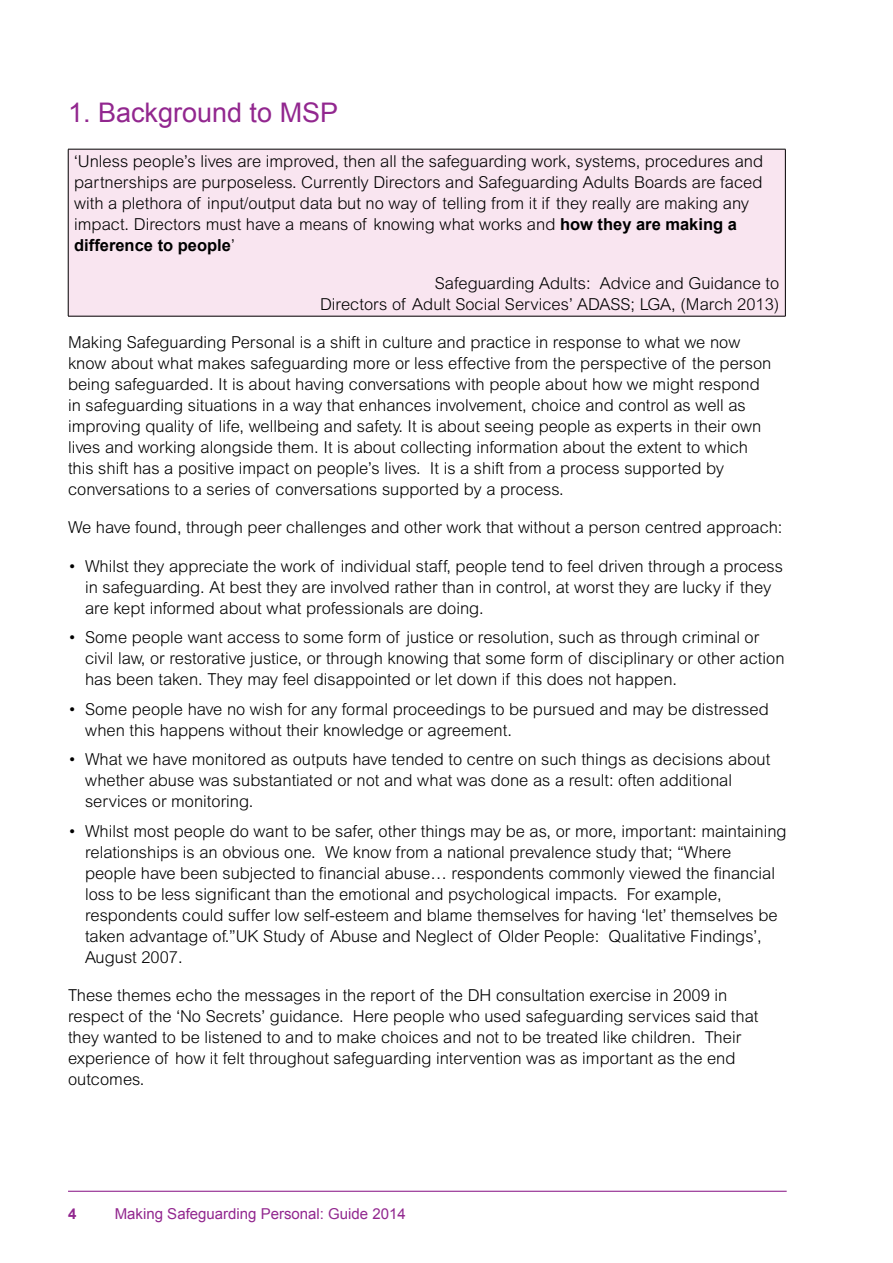
<style>
.page{position:relative;width:893px;height:1263px;background:#fff}
.page>*{position:absolute;margin:0;border:0;box-sizing:border-box;transform-origin:0 0}
.t1{font:27px "Arial";color:#92278f}
.t2{font:300 16.5px/21px "Arial MT Std";color:#000}
.t3{font:700 16.5px "Arial";color:#000}
.t4{font:15px "Arial";color:#92278f}
.t5{font:700 15px "Arial";color:#92278f}
.s1{font-family:"Arial";font-weight:700}
.s2{font-family:"Arial MT Std";font-weight:300}
</style>
<div class="page">
<hr style="left:68px;top:1191px;width:719px;height:1px;background:#92278f">
<div style="left:68px;top:149px;width:717px;height:167px;background:#f9e5f0"></div>
<hr style="left:68px;top:149px;width:717px;height:1px;background:#000">
<hr style="left:68px;top:149px;width:1px;height:167px;background:#000">
<hr style="left:785px;top:149px;width:1px;height:167px;background:#000">
<hr style="left:68px;top:316px;width:717px;height:1px;background:#000">
<h1 class="t1" style="left:68px;top:95px;width:272px">1. Background to MSP</h1>
<p class="t2" style="left:74px;top:151px;width:690px">‘Unless people’s lives are improved, then all the safeguarding work, systems, procedures and partnerships are purposeless. Currently Directors and Safeguarding Adults Boards are faced with a plethora of input/output data but no way of telling from it if they really are making any impact. Directors must have a means of knowing what works and <span class="s1">how they are making a</span></p>
<p class="t3" style="left:74px;top:234px;width:162px">difference to people<span class="s2">’</span></p>
<p class="t2" style="left:320px;top:273px;width:461px;text-align:right">Safeguarding Adults: Advice and Guidance to<br>Directors of Adult Social Services’ ADASS; LGA, (March 2013)</p>
<p class="t2" style="left:68px;top:332px;width:705px">Making Safeguarding Personal is a shift in culture and practice in response to what we now know about what makes safeguarding more or less effective from the perspective of the person being safeguarded. It is about having conversations with people about how we might respond in safeguarding situations in a way that enhances involvement, choice and control as well as improving quality of life, wellbeing and safety. It is about seeing people as experts in their own lives and working alongside them. It is about collecting information about the extent to which this shift has a positive impact on people’s lives. It is a shift from a process supported by conversations to a series of conversations supported by a process.</p>
<p class="t2" style="left:68px;top:517px;width:716px">We have found, through peer challenges and other work that without a person centred approach:</p>
<p class="t2" style="left:85px;top:555px;width:700px;text-indent:-17px">• Whilst they appreciate the work of individual staff, people tend to feel driven through a process in safeguarding. At best they are involved rather than in control, at worst they are lucky if they are kept informed about what professionals are doing.</p>
<p class="t2" style="left:85px;top:627px;width:701px;text-indent:-17px">• Some people want access to some form of justice or resolution, such as through criminal or civil law, or restorative justice, or through knowing that some form of disciplinary or other action has been taken. They may feel disappointed or let down if this does not happen.</p>
<p class="t2" style="left:85px;top:698px;width:685px;text-indent:-17px">• Some people have no wish for any formal proceedings to be pursued and may be distressed when this happens without their knowledge or agreement.</p>
<p class="t2" style="left:85px;top:749px;width:687px;text-indent:-17px">• What we have monitored as outputs have tended to centre on such things as decisions about whether abuse was substantiated or not and what was done as a result: often additional services or monitoring.</p>
<p class="t2" style="left:85px;top:820px;width:703px;text-indent:-17px">• Whilst most people do want to be safer, other things may be as, or more, important: maintaining relationships is an obvious one. We know from a national prevalence study that; “Where people have been subjected to financial abuse… respondents commonly viewed the financial loss to be less significant than the emotional and psychological impacts. For example, respondents could suffer low self-esteem and blame themselves for having ‘let’ themselves be taken advantage of.”UK Study of Abuse and Neglect of Older People: Qualitative Findings’, August 2007.</p>
<p class="t2" style="left:68px;top:984px;width:692px">These themes echo the messages in the report of the DH consultation exercise in 2009 in respect of the ‘No Secrets’ guidance. Here people who used safeguarding services said that they wanted to be listened to and to make choices and not to be treated like children. Their experience of how it felt throughout safeguarding intervention was as important as the end outcomes.</p>
<p class="t5" style="left:68px;top:1203px;width:10px">4</p>
<p class="t4" style="left:115px;top:1203px;width:292px">Making Safeguarding Personal: Guide 2014</p>
</div>
